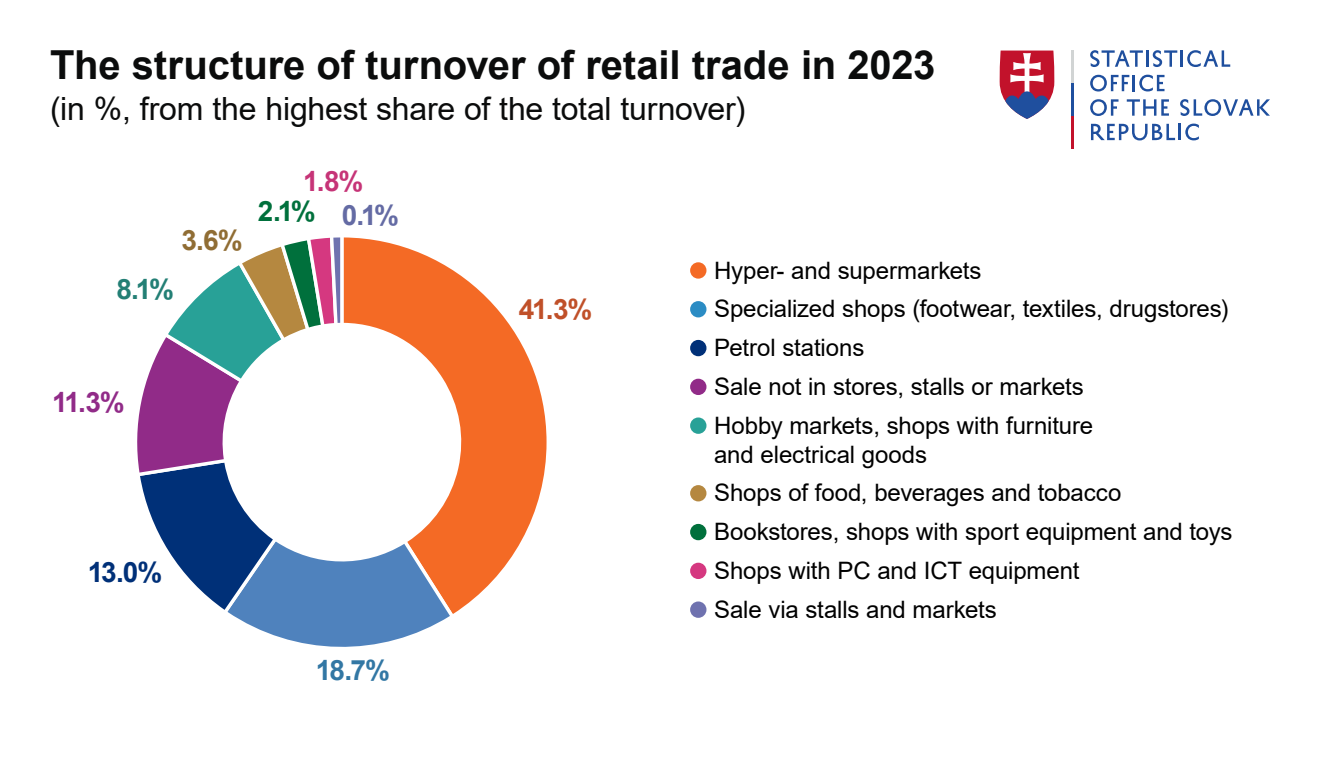
<style>
.page{position:relative;width:1320px;height:760px;background:#fff}
.page>*{position:absolute;margin:0;border:0;box-sizing:border-box;transform-origin:0 0}
.t1{font:700 40px "Arial";letter-spacing:-.005em;color:#0b0c0c}
.t2{font:32px "Arial";letter-spacing:-.01em;color:#0b0c0c}
.t3{font:700 28px "Arial";color:#c05029}
.t4{font:700 28px "Arial";color:#912b88}
.t5{font:700 28px "Arial";color:#003078}
.t6{font:700 28px "Arial";color:#3277a4}
.t7{font:700 28px "Arial";color:#237f75}
.t8{font:700 28px "Arial";color:#c63477}
.t9{font:700 28px "Arial";color:#646ba4}
.t10{font:700 28px "Arial";color:#906d34}
.t11{font:700 28px "Arial";color:#00703c}
.t12{font:24px/28.8px "Arial";letter-spacing:-.005em;color:#000}
</style>
<div class="page">
<div style="left:690px;top:262px;width:16px;height:17px;background:#f46a25;border-radius:50%"></div>
<div style="left:690px;top:301px;width:16px;height:16px;background:#2b8cc4;border-radius:50%"></div>
<div style="left:690px;top:340px;width:16px;height:16px;background:#003078;border-radius:50%"></div>
<div style="left:690px;top:379px;width:16px;height:16px;background:#912b88;border-radius:50%"></div>
<div style="left:690px;top:417px;width:16px;height:17px;background:#28a197;border-radius:50%"></div>
<div style="left:690px;top:485px;width:16px;height:16px;background:#b58840;border-radius:50%"></div>
<div style="left:690px;top:524px;width:16px;height:16px;background:#00703c;border-radius:50%"></div>
<div style="left:690px;top:563px;width:16px;height:16px;background:#d53880;border-radius:50%"></div>
<div style="left:690px;top:601px;width:16px;height:17px;background:#6f72af;border-radius:50%"></div>
<svg style="left:1090px;top:50px;width:53px;height:17px"></svg>
<hr style="left:1146px;top:50px;width:3px;height:17px;background:#1f4f9e">
<svg style="left:1153px;top:50px;width:77px;height:17px"></svg>
<svg style="left:1090px;top:75px;width:75px;height:17px"></svg>
<svg style="left:1090px;top:99px;width:29px;height:17px"></svg>
<svg style="left:1127px;top:99px;width:42px;height:17px"></svg>
<svg style="left:1180px;top:99px;width:90px;height:17px"></svg>
<svg style="left:1091px;top:124px;width:108px;height:16px"></svg>
<svg style="left:1000px;top:51px;width:54px;height:68px"></svg>
<hr style="left:1071px;top:51px;width:2px;height:32px;background:#d1d4d4">
<hr style="left:1071px;top:83px;width:2px;height:33px;background:#1f4f9e">
<hr style="left:1071px;top:116px;width:2px;height:32px;background:#c2122b">
<svg style="left:454px;top:271px;width:93px;height:343px;fill:#f46a25"></svg>
<svg style="left:137px;top:237px;width:317px;height:410px"></svg>
<p class="t1" style="left:50px;top:37px;width:887px">The structure of turnover of retail trade in 2023</p>
<p class="t2" style="left:50px;top:86px;width:697px">(in %, from the highest share of the total turnover)</p>
<p class="t10" style="left:182px;top:220px;width:63px">3.6%</p>
<p class="t7" style="left:116px;top:269px;width:59px">8.1%</p>
<p class="t8" style="left:303px;top:161px;width:62px">1.8%</p>
<p class="t9" style="left:342px;top:196px;width:59px">0.1%</p>
<p class="t11" style="left:258px;top:192px;width:59px">2.1%</p>
<p class="t4" style="left:52px;top:383px;width:74px">11.3%</p>
<p class="t5" style="left:88px;top:553px;width:76px">13.0%</p>
<p class="t6" style="left:316px;top:651px;width:76px">18.7%</p>
<p class="t3" style="left:519px;top:290px;width:75px">41.3%</p>
<p class="t12" style="left:714px;top:256px;width:269px">Hyper- and supermarkets</p>
<p class="t12" style="left:714px;top:294px;width:516px">Specialized shops (footwear, textiles, drugstores)</p>
<p class="t12" style="left:714px;top:333px;width:152px">Petrol stations</p>
<p class="t12" style="left:714px;top:372px;width:371px">Sale not in stores, stalls or markets</p>
<p class="t12" style="left:714px;top:411px;width:381px">Hobby markets, shops with furniture and electrical goods</p>
<p class="t12" style="left:714px;top:478px;width:409px">Shops of food, beverages and tobacco</p>
<p class="t12" style="left:714px;top:517px;width:520px">Bookstores, shops with sport equipment and toys</p>
<p class="t12" style="left:714px;top:556px;width:367px">Shops with PC and ICT equipment</p>
<p class="t12" style="left:714px;top:595px;width:284px">Sale via stalls and markets</p>
</div>
